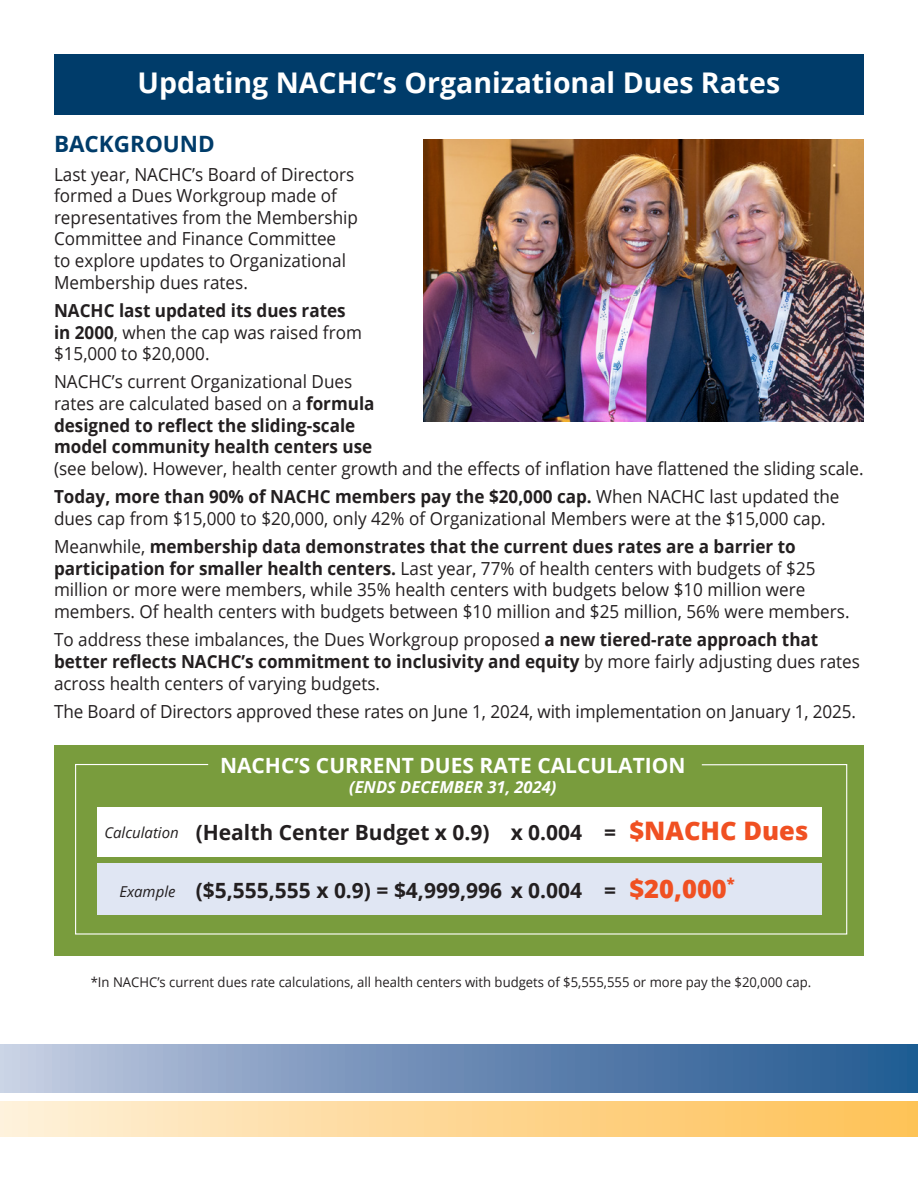
<style>
.page{position:relative;width:918px;height:1188px;background:#fff}
.page>*{position:absolute;margin:0;border:0;box-sizing:border-box;transform-origin:0 0}
.t1{font:700 28.5px "Open Sans";color:#fff}
.t2{font:700 22.5px "Open Sans";color:#003c6a}
.t3{font:700 21px "Open Sans";color:#231f20}
.t4{font:700 21px "Open Sans";color:#fff}
.t5{font:18px/21.6px "Open Sans";color:#231f20;scale:.95 1}
.t6{font:italic 700 16.5px "Open Sans";color:#fff}
.t7{font:italic 15px "Open Sans";color:#231f20}
.t8{font:13.5px "Open Sans";color:#231f20}
.s1{font-weight:700}
.s2{font-weight:800;font-size:25.5px;color:#f05022}
</style>
<div class="page">
<div style="left:0;top:1044px;width:918px;height:49px;background:linear-gradient(to right,#c0c8df,#1c548e)"></div>
<div style="left:0;top:1101px;width:918px;height:35px;background:linear-gradient(to right,#fef0d7,#fec054)"></div>
<div style="left:54px;top:745px;width:810px;height:211px;background:#799c3d"></div>
<div style="left:54px;top:54px;width:810px;height:60px;background:#003c6a"></div>
<img style="left:423px;top:139px;width:441px;height:283px">
<svg style="left:75px;top:764px;width:773px;height:171px"></svg>
<p class="t1" style="left:138px;top:63px;width:644px">Updating NACHC’s Organizational Dues Rates</p>
<p class="t2" style="left:54px;top:128px;width:162px">BACKGROUND</p>
<p class="t5" style="left:54px;top:163px;width:322px">Last year, NACHC’s Board of Directors formed a Dues Workgroup made of representatives from the Membership Committee and Finance Committee<br>to explore updates to Organizational Membership dues rates.</p>
<p class="t5" style="left:54px;top:299px;width:326px"><span class="s1">NACHC last updated its dues rates in 2000</span>, when the cap was raised from $15,000 to $20,000.</p>
<p class="t5" style="left:54px;top:371px;width:854px">NACHC’s current Organizational Dues<br>rates are calculated based on a <span class="s1">formula<br>designed to reflect the sliding-scale<br>model community health centers use<br></span>(see below). However, health center growth and the effects of inflation have flattened the sliding scale.</p>
<p class="t5" style="left:54px;top:485px;width:828px"><span class="s1">Today, more than 90% of NACHC members pay the $20,000 cap.</span> When NACHC last updated the dues cap from $15,000 to $20,000, only 42% of Organizational Members were at the $15,000 cap.</p>
<p class="t5" style="left:54px;top:535px;width:839px">Meanwhile, <span class="s1">membership data demonstrates that the current dues rates are a barrier to participation for smaller health centers.</span> Last year, 77% of health centers with budgets of $25 million or more were members, while 35% health centers with budgets below $10 million were members. Of health centers with budgets between $10 million and $25 million, 56% were members.</p>
<p class="t5" style="left:54px;top:629px;width:850px">To address these imbalances, the Dues Workgroup proposed <span class="s1">a new tiered-rate approach that better reflects NACHC’s commitment to inclusivity and equity</span> by more fairly adjusting dues rates across health centers of varying budgets.</p>
<p class="t5" style="left:54px;top:700px;width:846px">The Board of Directors approved these rates on June 1, 2024, with implementation on January 1, 2025.</p>
<p class="t7" style="left:104px;top:822px;width:76px">Calculation</p>
<p class="t7" style="left:119px;top:881px;width:58px">Example</p>
<p class="t4" style="left:220px;top:751px;width:467px">NACHC’S CURRENT DUES RATE CALCULATION</p>
<p class="t6" style="left:349px;top:776px;width:209px">(ENDS DECEMBER 31, 2024)</p>
<p class="t3" style="left:196px;top:818px;width:614px">(Health Center Budget x 0.9) x 0.004 = <span class="s2">$NACHC Dues</span></p>
<p class="t3" style="left:196px;top:876px;width:541px">($5,555,555 x 0.9) = $4,999,996 x 0.004 = <span class="s2">$20,000</span><sup>*</sup></p>
<p class="t8" style="left:91px;top:973px;width:722px">*In NACHC’s current dues rate calculations, all health centers with budgets of $5,555,555 or more pay the $20,000 cap.</p>
</div>
